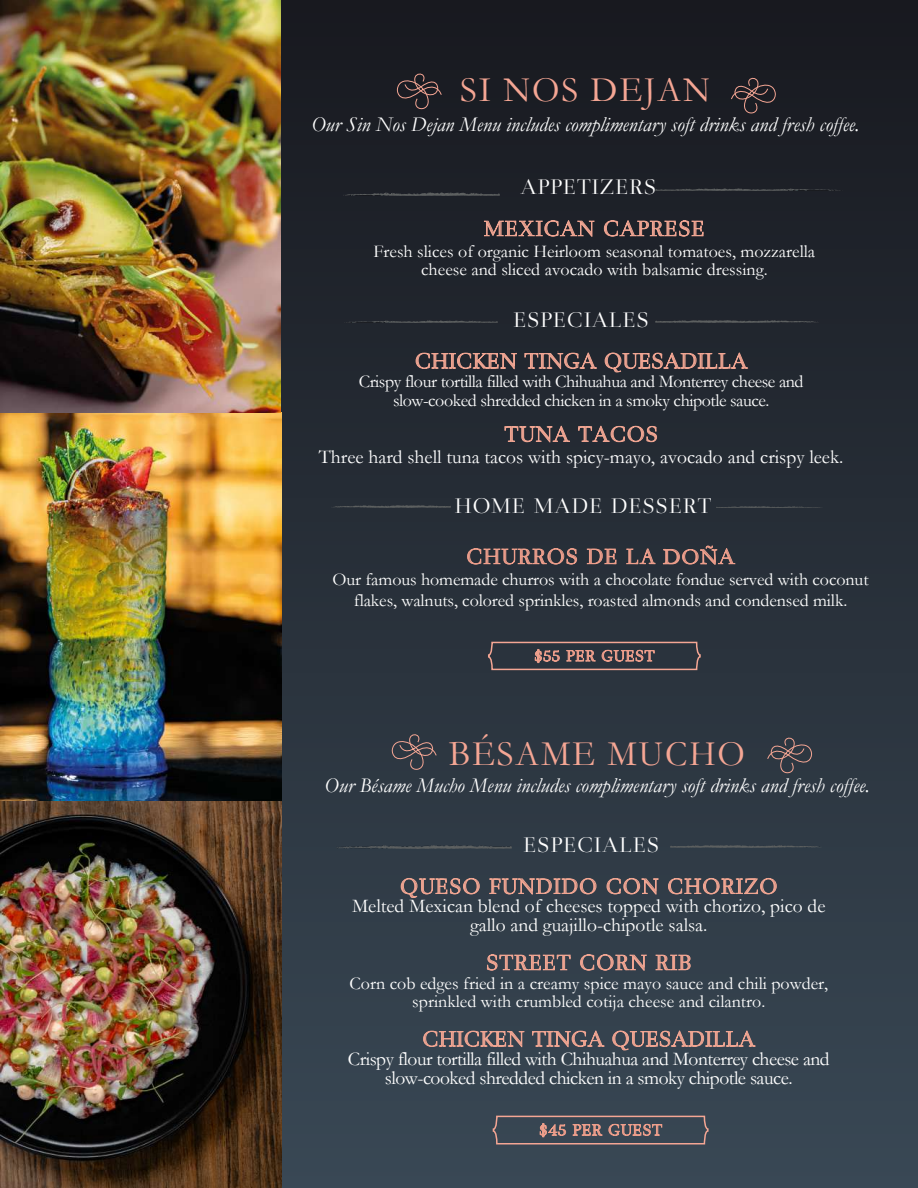
<style>
.page{position:relative;width:918px;height:1188px;background:#fff}
.page>*{position:absolute;margin:0;border:0;box-sizing:border-box;transform-origin:0 0}
.t1{font:36px "Garamond";letter-spacing:.05em;color:#f5a694}
.t2{font:22.5px "Medio";letter-spacing:.05em;color:#efa593}
.t3{font:22.5px "Medio";letter-spacing:.05em;color:#fff}
.t4{font:22.5px "Medio";letter-spacing:.025em;color:#efa593}
.t5{font:22.5px "Medio";letter-spacing:.05em;color:#ed9e8d}
.t6{font:italic 21px "Garamond";color:#fff}
.t7{font:19.5px/18.8px "Garamond";color:#fff;text-align:center}
.t8{font:19.5px/18.8px "Garamond";letter-spacing:-.025em;color:#fff;text-align:center}
.t9{font:18px/18px "Garamond";letter-spacing:-.005em;color:#fff;text-align:center}
.t10{font:18px/18.8px "Garamond";letter-spacing:-.025em;color:#fff;text-align:center}
.t11{font:16.2px "Medio";letter-spacing:.05em;color:#ed9e8d}
.t12{font:16.05px "Medio";letter-spacing:.05em;color:#ed9e8d}
.s1{font-family:"Garamond"}
</style>
<div class="page">
<div style="left:0;top:0;width:918px;height:1188px;background:linear-gradient(to bottom,#18191f,#394855)"></div>
<img style="left:656px;top:188px;width:186px;height:3px">
<img style="left:344px;top:192px;width:155px;height:3px">
<svg style="left:484px;top:219px;width:110px;height:18px;background:#5a4747"></svg>
<svg style="left:604px;top:219px;width:99px;height:17px;background:#5e4a49"></svg>
<img style="left:656px;top:321px;width:162px;height:1px">
<img style="left:344px;top:321px;width:154px;height:2px">
<svg style="left:416px;top:353px;width:101px;height:17px;background:#665150"></svg>
<svg style="left:525px;top:351px;width:72px;height:19px"></svg>
<svg style="left:605px;top:351px;width:143px;height:21px;background:#544647"></svg>
<svg style="left:505px;top:425px;width:65px;height:18px"></svg>
<svg style="left:578px;top:425px;width:79px;height:17px"></svg>
<img style="left:717px;top:506px;width:106px;height:2px">
<img style="left:331px;top:506px;width:119px;height:2px">
<svg style="left:467px;top:548px;width:110px;height:16px;background:#665252"></svg>
<svg style="left:587px;top:549px;width:29px;height:15px"></svg>
<svg style="left:626px;top:549px;width:29px;height:15px"></svg>
<svg style="left:663px;top:526px;width:72px;height:66px;background:#36373e"></svg>
<svg style="left:487px;top:641px;width:215px;height:30px;background:#52494d"></svg>
<img style="left:671px;top:846px;width:150px;height:1px">
<svg style="left:401px;top:878px;width:79px;height:20px;background:#63575a"></svg>
<svg style="left:489px;top:878px;width:107px;height:17px;background:#6b5c5e"></svg>
<svg style="left:607px;top:878px;width:52px;height:17px"></svg>
<svg style="left:668px;top:878px;width:109px;height:16px;background:#6d5d5e"></svg>
<svg style="left:487px;top:954px;width:84px;height:16px"></svg>
<svg style="left:580px;top:954px;width:67px;height:17px"></svg>
<svg style="left:656px;top:955px;width:34px;height:15px"></svg>
<svg style="left:492px;top:1115px;width:217px;height:30px;background:#5d585e"></svg>
<svg style="left:423px;top:1031px;width:101px;height:17px;background:#726264"></svg>
<svg style="left:532px;top:1029px;width:72px;height:19px"></svg>
<svg style="left:612px;top:1029px;width:143px;height:21px;background:#635a5f"></svg>
<img style="left:0;top:0;width:281px;height:1188px">
<svg style="left:731px;top:74px;width:45px;height:44px;background:#312b2f"></svg>
<svg style="left:397px;top:70px;width:45px;height:44px;background:#312b2f"></svg>
<img style="left:336px;top:846px;width:176px;height:3px">
<svg style="left:767px;top:734px;width:45px;height:44px;background:#42424a"></svg>
<svg style="left:392px;top:730px;width:45px;height:45px;background:#414249"></svg>
<h1 class="t1" style="left:460px;top:68px;width:252px">SI NOS DEJAN</h1>
<p class="t6" style="left:311px;top:112px;width:550px">Our Sin Nos Dejan Menu includes complimentary soft drinks and fresh coffee.</p>
<p class="t3" style="left:521px;top:178px;width:137px">APPETIZERS</p>
<p class="t2" style="left:484px;top:219px;width:222px">MEXICAN CAPRESE</p>
<p class="t9" style="left:373px;top:242px;width:443px">Fresh slices of organic Heirloom seasonal tomatoes, mozzarella cheese and sliced avocado with balsamic dressing.</p>
<p class="t3" style="left:514px;top:311px;width:137px">ESPECIALES</p>
<p class="t4" style="left:415px;top:352px;width:334px">CHICKEN TINGA QUESADILLA</p>
<p class="t10" style="left:359px;top:372px;width:446px">Crispy flour tortilla filled with Chihuahua and Monterrey cheese and slow-cooked shredded chicken in a smoky chipotle sauce.</p>
<p class="t2" style="left:505px;top:425px;width:155px">TUNA TACOS</p>
<p class="t7" style="left:319px;top:447px;width:526px">Three hard shell tuna tacos with spicy-mayo, avocado and crispy leek.</p>
<p class="t3" style="left:455px;top:496px;width:258px">HOME MADE DESSERT</p>
<p class="t5" style="left:467px;top:547px;width:270px">CHURROS DE L<span class="s1">A DOÑ</span>A</p>
<p class="t9" style="left:333px;top:568px;width:538px;line-height:21px">Our famous homemade churros with a chocolate fondue served with coconut flakes, walnuts, colored sprinkles, roasted almonds and condensed milk.</p>
<p class="t12" style="left:534px;top:649px;width:122px">$55 PER GUEST</p>
<h1 class="t1" style="left:449px;top:732px;width:298px">BÉSAME MUCHO</h1>
<p class="t6" style="left:325px;top:773px;width:547px">Our Bésame Mucho Menu includes complimentary soft drinks and fresh coffee.</p>
<p class="t3" style="left:524px;top:836px;width:137px">ESPECIALES</p>
<p class="t2" style="left:400px;top:877px;width:379px">QUESO FUNDIDO CON CHORIZO</p>
<p class="t7" style="left:352px;top:897px;width:475px">Melted Mexican blend of cheeses topped with chorizo, pico de gallo and guajillo-chipotle salsa.</p>
<p class="t2" style="left:486px;top:953px;width:206px">STREET CORN RIB</p>
<p class="t9" style="left:349px;top:973px;width:480px;line-height:18.8px">Corn cob edges fried in a creamy spice mayo sauce and chili powder, sprinkled with crumbled cotija cheese and cilantro.</p>
<p class="t4" style="left:423px;top:1030px;width:334px">CHICKEN TINGA QUESADILLA</p>
<p class="t8" style="left:348px;top:1049px;width:483px">Crispy flour tortilla filled with Chihuahua and Monterrey cheese and slow-cooked shredded chicken in a smoky chipotle sauce.</p>
<p class="t11" style="left:539px;top:1123px;width:124px">$45 PER GUEST</p>
</div>
